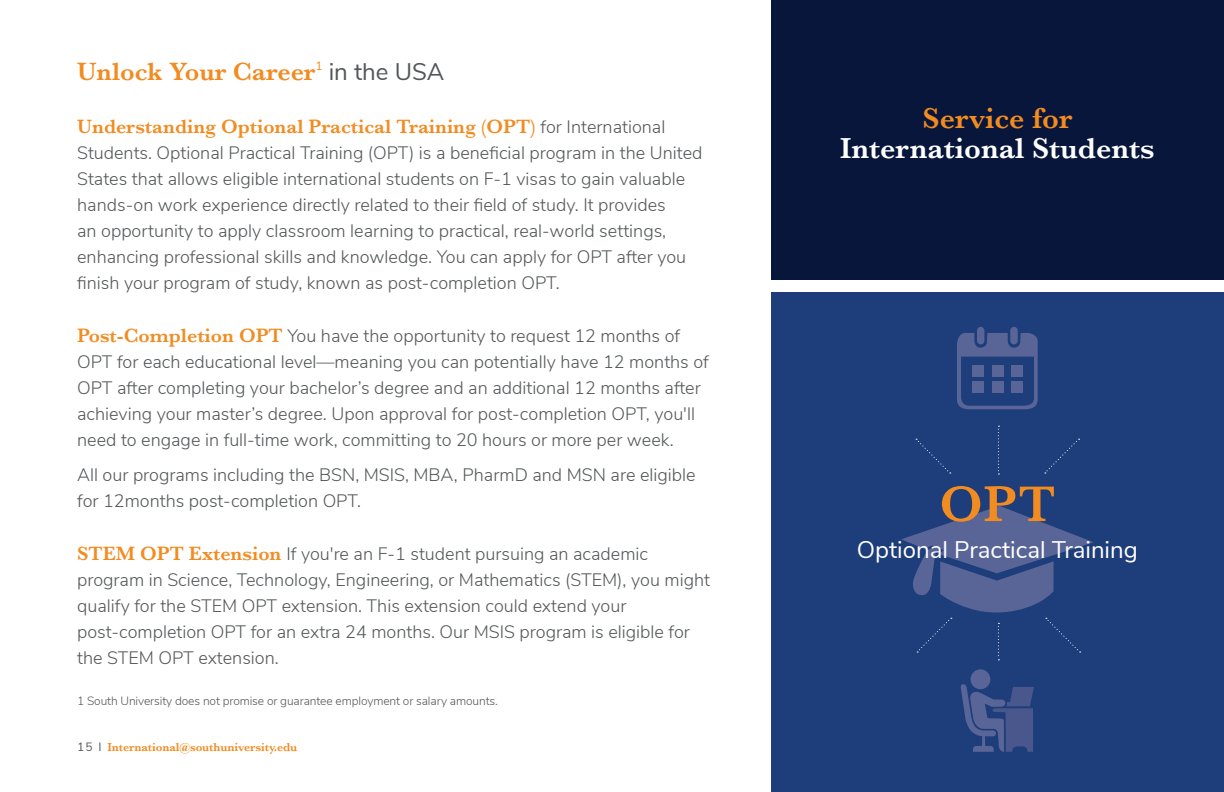
<style>
.page{position:relative;width:1224px;height:792px;background:#fff}
.page>*{position:absolute;margin:0;border:0;box-sizing:border-box;transform-origin:0 0}
.t1{font:600 52px "Baskerville";color:#f28b20}
.t2{font:600 30px/30px "Baskerville";color:#fff;text-align:center}
.t3{font:600 26px "Baskerville";color:#f28b20}
.t4{font:24px "Nunito Sans";color:#fff}
.t5{font:600 20px "Baskerville";color:#f28b20}
.t6{font:300 18px/26px "Nunito Sans";color:#545759}
.t7{font:300 12px "Nunito Sans";letter-spacing:-.01em;color:#545759}
.t8{font:600 12px "Baskerville";letter-spacing:-.01em;color:#f28b20}
.s1{font-family:"Nunito Sans";font-weight:400;font-size:24px;color:#545759}
.s2{font-family:"Nunito Sans";font-weight:300;font-size:18px;color:#545759}
.s3{font-family:"Baskerville";font-weight:600;font-size:20px;color:#f28b20}
.s4{font-family:"Nunito Sans";font-weight:400;color:#545759}
.s5{color:#f28b20}
</style>
<div class="page">
<div style="left:772px;top:0;width:452px;height:280px;background:#08163b"></div>
<div style="left:771px;top:292px;width:452px;height:500px;background:#1e3d7b"></div>
<svg style="left:960px;top:684px;width:74px;height:68px"></svg>
<div style="left:971px;top:669px;width:19px;height:20px;background:#5a6597;border-radius:50%"></div>
<svg style="left:998px;top:426px;width:1px;height:48px"></svg>
<svg style="left:1045px;top:439px;width:35px;height:34px"></svg>
<svg style="left:916px;top:439px;width:35px;height:34px"></svg>
<svg style="left:901px;top:506px;width:192px;height:154px"></svg>
<svg style="left:957px;top:333px;width:81px;height:76px"></svg>
<div style="left:977px;top:327px;width:7px;height:17px;background:#5a6597;border-radius:4px"></div>
<div style="left:1010px;top:327px;width:8px;height:17px;background:#5a6597;border-radius:4px"></div>
<div style="left:973px;top:366px;width:11px;height:11px;background:#5a6597"></div>
<div style="left:992px;top:366px;width:12px;height:11px;background:#5a6597"></div>
<div style="left:1011px;top:366px;width:12px;height:11px;background:#5a6597"></div>
<div style="left:973px;top:381px;width:11px;height:11px;background:#5a6597"></div>
<div style="left:992px;top:381px;width:12px;height:11px;background:#5a6597"></div>
<div style="left:1011px;top:381px;width:12px;height:11px;background:#5a6597"></div>
<p class="t3" style="left:77px;top:53px;width:369px">Unlock Your Career<sup>1</sup> <span class="s1">in the USA</span></p>
<p class="t5" style="left:77px;top:112px;width:590px">Understanding Optional Practical Training (OPT) <span class="s2">for International</span></p>
<p class="t6" style="left:77px;top:138px;width:627px">Students. Optional Practical Training (OPT) is a beneficial program in the United States that allows eligible international students on F-1 visas to gain valuable hands-on work experience directly related to their field of study. It provides<br>an opportunity to apply classroom learning to practical, real-world settings, enhancing professional skills and knowledge. You can apply for OPT after you finish your program of study, known as post-completion OPT.</p>
<p class="t6" style="left:77px;top:321px;width:633px"><span class="s3">Post-Completion OPT</span> You have the opportunity to request 12 months of OPT for each educational level—meaning you can potentially have 12 months of OPT after completing your bachelor’s degree and an additional 12 months after achieving your master’s degree. Upon approval for post-completion OPT, you'll need to engage in full-time work, committing to 20 hours or more per week.</p>
<p class="t6" style="left:77px;top:460px;width:620px">All our programs including the BSN, MSIS, MBA, PharmD and MSN are eligible for 12months post-completion OPT.</p>
<p class="t6" style="left:77px;top:539px;width:634px"><span class="s3">STEM OPT Extension</span> If you're an F-1 student pursuing an academic program in Science, Technology, Engineering, or Mathematics (STEM), you might qualify for the STEM OPT extension. This extension could extend your post-completion OPT for an extra 24 months. Our MSIS program is eligible for the STEM OPT extension.</p>
<p class="t7" style="left:77px;top:692px;width:422px">1 South University does not promise or guarantee employment or salary amounts.</p>
<p class="t8" style="left:77px;top:739px;width:222px"><span class="s4">15 I</span> International@southuniversity.edu</p>
<p class="t2" style="left:840px;top:103px;width:316px"><span class="s5">Service for<br></span>International Students</p>
<p class="t1" style="left:939px;top:468px;width:117px">OPT</p>
<p class="t4" style="left:857px;top:532px;width:283px">Optional Practical Training</p>
</div>
